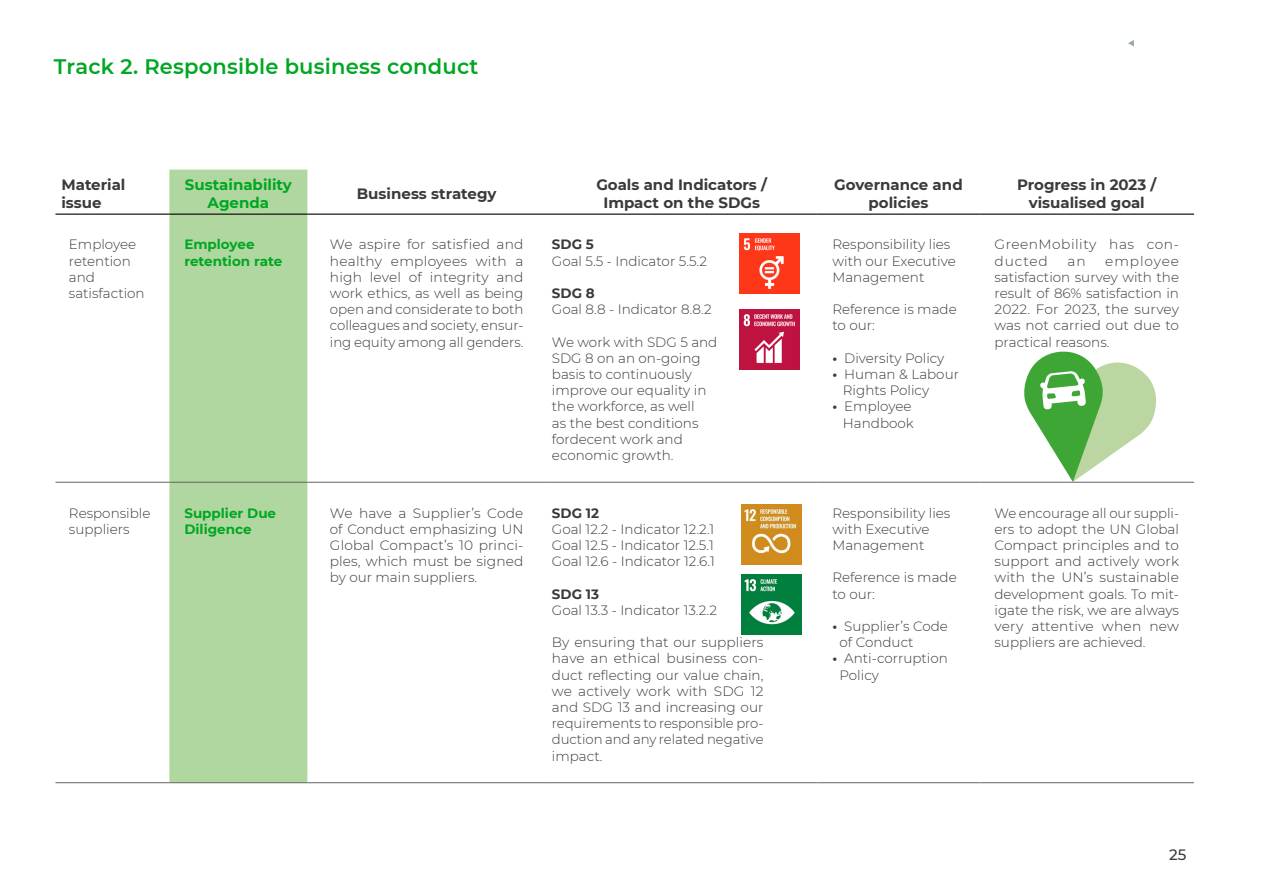
<style>
.page{position:relative;width:1263px;height:893px;background:#fff}
.page>*{position:absolute;margin:0;border:0;box-sizing:border-box;transform-origin:0 0}
.t1{font:600 21px "Montserrat";letter-spacing:.01em;color:#00a723}
.t2{font:700 15px/18px "Montserrat";color:#3a3a39;text-align:center}
.t3{font:700 15px/18px "Montserrat";color:#00a723;text-align:center}
.t4{font:500 15px "Montserrat";color:#3a3a39}
.t5{font:300 13.5px/16.2px "Montserrat";color:#3a3a39}
.t6{font:700 13.5px/16.2px "Montserrat";color:#00a723}
.t7{font:300 13.5px/16.2px "Montserrat";letter-spacing:.035em;color:#3a3a39}
.t8{font:700 13.5px "Montserrat";color:#3a3a39}
.s1{font-weight:700}
</style>
<div class="page">
<svg style="left:1128px;top:40px;width:6px;height:7px"></svg>
<div style="left:169px;top:170px;width:138px;height:612px;background:#b0d79f"></div>
<hr style="left:55px;top:214px;width:114px;height:1px;background:#000">
<hr style="left:169px;top:214px;width:138px;height:1px;background:#000">
<hr style="left:307px;top:214px;width:239px;height:1px;background:#000">
<hr style="left:546px;top:214px;width:271px;height:1px;background:#000">
<hr style="left:817px;top:214px;width:162px;height:1px;background:#000">
<hr style="left:979px;top:214px;width:215px;height:1px;background:#000">
<hr style="left:55px;top:482px;width:114px;height:1px;background:#646363">
<hr style="left:169px;top:482px;width:138px;height:1px;background:#646363">
<hr style="left:307px;top:482px;width:239px;height:1px;background:#646363">
<hr style="left:546px;top:482px;width:271px;height:1px;background:#646363">
<hr style="left:817px;top:482px;width:162px;height:1px;background:#646363">
<hr style="left:979px;top:482px;width:215px;height:1px;background:#646363">
<hr style="left:55px;top:782px;width:114px;height:1px;background:#646363">
<hr style="left:307px;top:782px;width:239px;height:1px;background:#646363">
<hr style="left:546px;top:782px;width:271px;height:1px;background:#646363">
<hr style="left:817px;top:782px;width:162px;height:1px;background:#646363">
<hr style="left:979px;top:782px;width:215px;height:1px;background:#646363">
<hr style="left:169px;top:782px;width:138px;height:1px;background:#646363">
<img style="left:739px;top:234px;width:60px;height:60px">
<img style="left:739px;top:310px;width:60px;height:60px">
<img style="left:741px;top:504px;width:60px;height:60px">
<img style="left:741px;top:574px;width:60px;height:60px">
<svg style="left:1024px;top:351px;width:132px;height:131px"></svg>
<h1 class="t1" style="left:54px;top:52px;width:426px">Track 2. Responsible business conduct</h1>
<p class="t2" style="left:61px;top:175px;width:66px;text-align:left">Material issue</p>
<p class="t3" style="left:185px;top:175px;width:108px">Sustainability<br>Agenda</p>
<p class="t2" style="left:357px;top:184px;width:141px">Business strategy</p>
<p class="t2" style="left:596px;top:175px;width:172px">Goals and Indicators /<br>Impact on the SDGs</p>
<p class="t2" style="left:834px;top:175px;width:130px">Governance and policies</p>
<p class="t2" style="left:1017px;top:175px;width:141px">Progress in 2023 / visualised goal</p>
<p class="t5" style="left:69px;top:236px;width:77px">Employee retention and satisfaction</p>
<p class="t6" style="left:184px;top:236px;width:99px">Employee retention rate</p>
<p class="t5" style="left:330px;top:236px;width:195px;text-align:justify">We aspire for satisfied and healthy employees with a high level of integrity and work ethics, as well as being open and considerate to both colleagues and society, ensur&shy;ing equity among all genders.</p>
<p class="t8" style="left:552px;top:235px;width:44px">SDG 5</p>
<p class="t5" style="left:832px;top:236px;width:125px">Responsibility lies with our Executive<br>Management</p>
<p class="t5" style="left:832px;top:301px;width:126px">Reference is made to our:</p>
<p class="t5" style="left:832px;top:349px;width:113px"><span class="s1">•</span> Diversity Policy</p>
<p class="t5" style="left:843px;top:366px;width:118px;text-indent:-10px"><span class="s1">•</span> Human &amp; Labour<br>Rights Policy</p>
<p class="t5" style="left:832px;top:398px;width:83px;text-align:right"><span class="s1">•</span> Employee<br>Handbook</p>
<p class="t7" style="left:994px;top:236px;width:186px">GreenMobility has con&shy;ducted</p>
<p class="t5" style="left:994px;top:252px;width:186px;text-align:justify;text-indent:111px">employee satisfaction survey with the result of 86% satisfaction in 2022. For 2023, the survey was not carried out due to practical reasons.</p>
<p class="t5" style="left:552px;top:252px;width:157px">Goal 5.5 - Indicator 5.5.2</p>
<p class="t8" style="left:552px;top:283px;width:44px">SDG 8</p>
<p class="t5" style="left:552px;top:301px;width:161px">Goal 8.8 - Indicator 8.8.2</p>
<p class="t5" style="left:552px;top:333px;width:167px">We work with SDG 5 and<br>SDG 8 on an on-going basis to continuously improve our equality in the workforce, as well<br>as the best conditions fordecent work and economic growth.</p>
<p class="t5" style="left:1067px;top:252px;width:20px">an</p>
<p class="t5" style="left:69px;top:504px;width:83px">Responsible suppliers</p>
<p class="t6" style="left:184px;top:504px;width:93px">Supplier Due<br>Diligence</p>
<p class="t5" style="left:330px;top:504px;width:195px;text-align:justify">We have a Supplier’s Code of Conduct emphasizing UN Global Compact’s 10 princi&shy;ples, which must be signed by our main suppliers.</p>
<p class="t8" style="left:552px;top:503px;width:49px">SDG 12</p>
<p class="t5" style="left:552px;top:520px;width:164px;text-align:justify">Goal 12.2 - Indicator 12.2.1<br>Goal 12.5 - Indicator 12.5.1<br>Goal 12.6 - Indicator 12.6.1</p>
<p class="t8" style="left:552px;top:584px;width:49px">SDG 13</p>
<p class="t5" style="left:552px;top:601px;width:167px">Goal 13.3 - Indicator 13.2.2</p>
<p class="t5" style="left:552px;top:634px;width:213px;text-align:justify">By ensuring that our suppliers have an ethical business con&shy;duct reflecting our value chain, we actively work with SDG 12 and SDG 13 and increasing our requirements to responsible pro&shy;duction and any related negative impact.</p>
<p class="t5" style="left:832px;top:504px;width:119px">Responsibility lies with Executive<br>Management</p>
<p class="t5" style="left:832px;top:569px;width:126px">Reference is made to our:</p>
<p class="t5" style="left:839px;top:618px;width:110px;text-indent:-7px"><span class="s1">•</span> Supplier’s Code of Conduct</p>
<p class="t5" style="left:839px;top:650px;width:110px;text-indent:-7px"><span class="s1">•</span> Anti-corruption<br>Policy</p>
<p class="t5" style="left:994px;top:504px;width:186px;text-align:justify">We encourage all our suppli&shy;ers to adopt the UN Global Compact principles and to support and actively work with the UN’s sustainable development goals. To mit&shy;igate the risk, we are always very attentive when new suppliers are achieved.</p>
<p class="t4" style="left:1169px;top:844px;width:19px">25</p>
</div>
